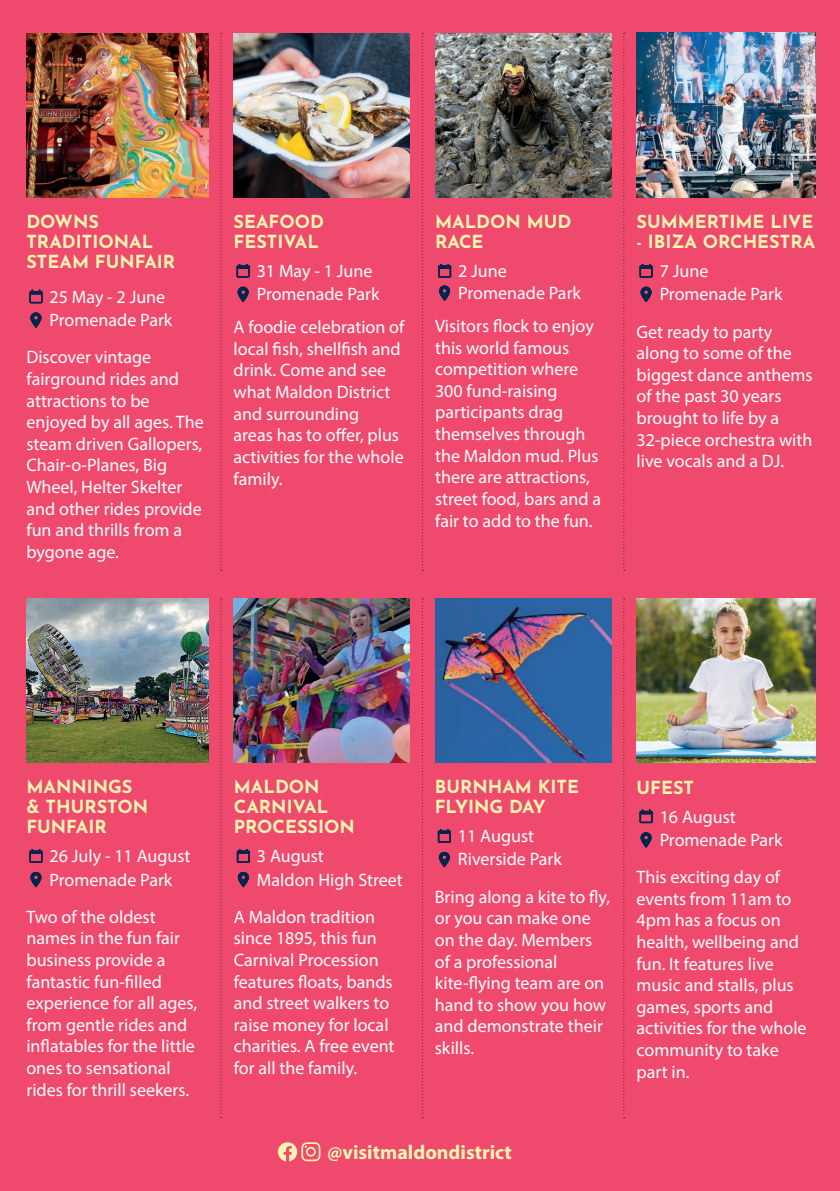
<style>
.page{position:relative;width:840px;height:1191px;background:#fff}
.page>*{position:absolute;margin:0;border:0;box-sizing:border-box;transform-origin:0 0}
.t1{font:700 20px "Myriad Pro";color:#faf6b0}
.t2{font:18px/21.6px "Myriad Pro";color:#fff}
.t3{font:700 18px/20px "Josefin Sans";color:#faf6b0}
.s1{font-family:"Myriad Pro";font-weight:400;color:#fff}
.s2{font-family:"Josefin Sans";font-weight:700;color:#faf6b0}
</style>
<div class="page">
<div style="left:0;top:0;width:839px;height:1191px;background:#ef4a6d"></div>
<svg style="left:421px;top:33px;width:2px;height:538px"></svg>
<svg style="left:623px;top:33px;width:1px;height:538px"></svg>
<img style="left:26px;top:33px;width:182px;height:165px">
<svg style="left:29px;top:290px;width:13px;height:13px"></svg>
<svg style="left:30px;top:312px;width:11px;height:16px"></svg>
<img style="left:233px;top:33px;width:176px;height:165px">
<svg style="left:438px;top:264px;width:13px;height:13px"></svg>
<svg style="left:439px;top:285px;width:11px;height:16px"></svg>
<svg style="left:220px;top:598px;width:2px;height:520px"></svg>
<svg style="left:236px;top:264px;width:13px;height:13px"></svg>
<svg style="left:237px;top:287px;width:11px;height:15px"></svg>
<img style="left:435px;top:33px;width:175px;height:165px">
<svg style="left:639px;top:264px;width:13px;height:13px"></svg>
<svg style="left:640px;top:287px;width:11px;height:15px"></svg>
<img style="left:636px;top:33px;width:178px;height:164px">
<svg style="left:220px;top:33px;width:2px;height:538px"></svg>
<svg style="left:421px;top:598px;width:2px;height:520px"></svg>
<svg style="left:623px;top:598px;width:1px;height:520px"></svg>
<svg style="left:437px;top:829px;width:13px;height:13px"></svg>
<svg style="left:438px;top:852px;width:11px;height:15px"></svg>
<img style="left:435px;top:598px;width:175px;height:165px">
<svg style="left:639px;top:809px;width:13px;height:14px"></svg>
<svg style="left:640px;top:832px;width:11px;height:15px"></svg>
<img style="left:636px;top:598px;width:178px;height:164px">
<svg style="left:29px;top:849px;width:13px;height:13px"></svg>
<svg style="left:30px;top:872px;width:11px;height:15px"></svg>
<img style="left:26px;top:598px;width:182px;height:164px">
<svg style="left:237px;top:849px;width:13px;height:13px"></svg>
<svg style="left:238px;top:872px;width:11px;height:15px"></svg>
<img style="left:234px;top:598px;width:175px;height:164px">
<svg style="left:278px;top:1142px;width:42px;height:19px"></svg>
<p class="t3" style="left:26px;top:209px;width:150px">DOWNS<br>TRADITIONAL<br>STEAM FUNFAIR</p>
<p class="t2" style="left:50px;top:285px;width:124px;line-height:23.2px">25 May - 2 June<br>Promenade Park</p>
<p class="t2" style="left:26px;top:346px;width:179px">Discover vintage fairground rides and attractions to be enjoyed by all ages. The steam driven Gallopers,<br>Chair-o-Planes, Big<br>Wheel, Helter Skelter and other rides provide fun and thrills from a bygone age.</p>
<p class="t3" style="left:233px;top:209px;width:92px">SEAFOOD<br>FESTIVAL</p>
<p class="t2" style="left:256px;top:259px;width:124px;line-height:23.2px">31 May - 1 June<br>Promenade Park</p>
<p class="t2" style="left:233px;top:316px;width:172px">A foodie celebration of local fish, shellfish and drink. Come and see what Maldon District and surrounding<br>areas has to offer, plus activities for the whole family.</p>
<p class="t3" style="left:435px;top:209px;width:138px">MALDON MUD<br>RACE</p>
<p class="t2" style="left:458px;top:260px;width:124px">2 June<br>Promenade Park</p>
<p class="t2" style="left:435px;top:315px;width:167px">Visitors flock to enjoy this world famous competition where<br>300 fund-raising participants drag themselves through the Maldon mud. Plus there are attractions, street food, bars and a fair to add to the fun.</p>
<p class="t3" style="left:636px;top:209px;width:178px">SUMMERTIME LIVE</p>
<p class="t3" style="left:659px;top:225px;width:157px;line-height:29px;text-indent:-23px">- IBIZA ORCHESTRA<br><span class="s1">7 June</span></p>
<p class="t2" style="left:636px;top:275px;width:147px;line-height:37.4px;text-indent:23px">Promenade Park<br>Get ready to party</p>
<p class="t2" style="left:636px;top:342px;width:177px">along to some of the biggest dance anthems of the past 30 years brought to life by a<br>32-piece orchestra with live vocals and a DJ.</p>
<p class="t3" style="left:26px;top:774px;width:123px">MANNINGS &amp; THURSTON<br>FUNFAIR</p>
<p class="t2" style="left:50px;top:844px;width:142px;line-height:23.2px">26 July - 11 August<br>Promenade Park</p>
<p class="t2" style="left:26px;top:905px;width:172px">Two of the oldest names in the fun fair business provide a fantastic fun-filled experience for all ages, from gentle rides and inflatables for the little ones to sensational rides for thrill seekers.</p>
<p class="t3" style="left:234px;top:774px;width:122px">MALDON<br>CARNIVAL<br>PROCESSION</p>
<p class="t2" style="left:257px;top:844px;width:147px;line-height:23.2px">3 August<br>Maldon High Street</p>
<p class="t2" style="left:234px;top:905px;width:162px">A Maldon tradition since 1895, this fun<br>Carnival Procession features floats, bands and street walkers to raise money for local charities. A free event for all the family.</p>
<p class="t3" style="left:434px;top:774px;width:146px">BURNHAM KITE<br>FLYING DAY</p>
<p class="t2" style="left:457px;top:824px;width:105px;line-height:23.2px">11 August<br>Riverside Park</p>
<p class="t2" style="left:434px;top:885px;width:177px">Bring along a kite to fly, or you can make one on the day. Members of a professional kite-flying team are on hand to show you how and demonstrate their skills.</p>
<p class="t1" style="left:327px;top:1138px;width:186px">@visitmaldondistrict</p>
<p class="t2" style="left:659px;top:773px;width:78px;line-height:29px;text-indent:-23px"><span class="s2">UFEST<br></span>16 August</p>
<p class="t2" style="left:636px;top:821px;width:147px;line-height:37.4px;text-align:right">Promenade Park<br>This exciting day of</p>
<p class="t2" style="left:636px;top:887px;width:171px">events from 11am to<br>4pm has a focus on health, wellbeing and fun. It features live music and stalls, plus games, sports and activities for the whole community to take part in.</p>
</div>
